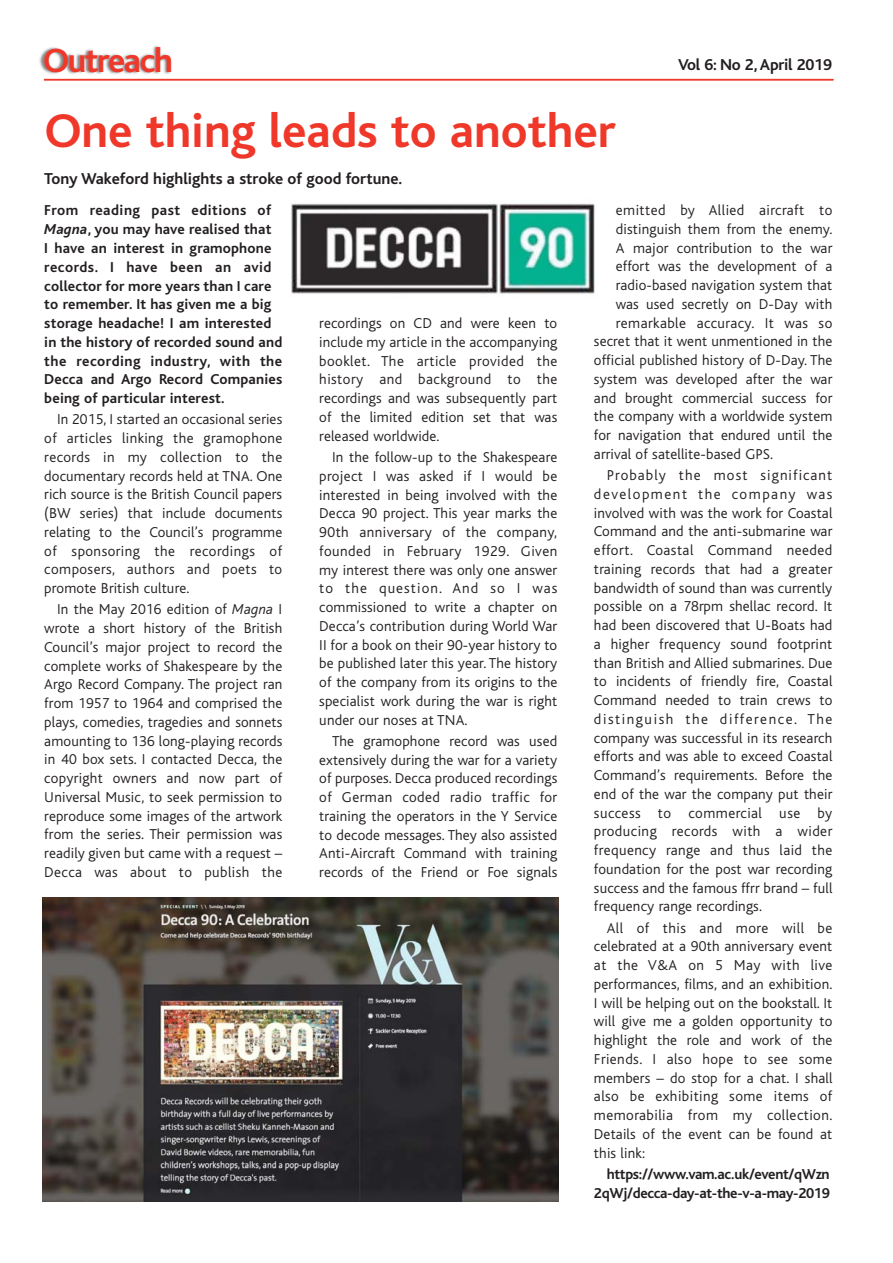
<style>
.page{position:relative;width:893px;height:1263px;background:#fff}
.page>*{position:absolute;margin:0;border:0;box-sizing:border-box;transform-origin:0 0}
.t1{font:700 49.5px "Bliss";color:#ef3829}
.t2{font:700 35.25px "Bliss";letter-spacing:-.045em;color:#ef3829}
.t3{font:700 16.5px "Bliss";color:#231f20}
.t4{font:300 15px/18.8px "Bliss";letter-spacing:.01em;color:#231f20;text-align:justify}
.t5{font:700 15px/18.8px "Bliss";letter-spacing:.01em;color:#231f20}
.t6{font:700 15px/18.8px "Bliss";letter-spacing:-.02em;color:#231f20;text-align:right}
.t7{font:300 15px "Bliss";letter-spacing:.03em;color:#231f20}
.s1{font-style:italic}
</style>
<div class="page">
<img style="left:39px;top:46px;width:160px;height:35px">
<hr style="left:44px;top:79px;width:789px;height:1px;background:#ef3829">
<img style="left:43px;top:897px;width:515px;height:304px">
<img style="left:291px;top:203px;width:304px;height:91px">
<h2 class="t2" style="left:43px;top:47px;width:131px">Outreach</h2>
<p class="t3" style="left:678px;top:58px;width:155px">Vol 6: No 2, April 2019</p>
<h1 class="t1" style="left:45px;top:112px;width:573px">One thing leads to another</h1>
<p class="t3" style="left:44px;top:173px;width:360px">Tony Wakeford highlights a stroke of good fortune.</p>
<p class="t5" style="left:44px;top:203px;width:239px">From reading past editions of<br><span class="s1">Magna</span>, you may have realised that<br>I have an interest in gramophone records. I have been an avid collector for more years than I care to remember. It has given me a big storage headache! I am interested in the history of recorded sound and the recording industry, with the<br>Decca and Argo Record Companies being of particular interest.</p>
<p class="t4" style="left:44px;top:411px;width:240px;text-indent:13px">In 2015, I started an occasional series of articles linking the gramophone records in my collection to the documentary records held at TNA. One rich source is the British Council papers (BW series) that include documents relating to the Council’s programme of sponsoring the recordings of composers, authors and poets to promote British culture.</p>
<p class="t4" style="left:44px;top:601px;width:239px;text-indent:13px">In the May 2016 edition of <span class="s1">Magna</span> I wrote a short history of the British Council’s major project to record the complete works of Shakespeare by the Argo Record Company. The project ran from 1957 to 1964 and comprised the plays, comedies, tragedies and sonnets amounting to 136 long-playing records in 40 box sets. I contacted Decca, the copyright owners and now part of Universal Music, to seek permission to reproduce some images of the artwork from the series. Their permission was readily given but came with a request – Decca was about to publish the</p>
<p class="t4" style="left:319px;top:315px;width:239px">recordings on CD and were keen to include my article in the accompanying booklet. The article provided the history and background to the recordings and was subsequently part of the limited edition set that was released worldwide.</p>
<p class="t4" style="left:319px;top:449px;width:239px;text-indent:13px">In the follow-up to the Shakespeare project I was asked if I would be interested in being involved with the Decca 90 project. This year marks the 90th anniversary of the company, founded in February 1929. Given my interest there was only one answer to the question. And so I was commissioned to write a chapter on Decca’s contribution during World War II for a book on their 90-year history to be published later this year. The history of the company from its origins to the specialist work during the war is right under our noses at TNA.</p>
<p class="t4" style="left:319px;top:733px;width:239px;text-indent:13px">The gramophone record was used extensively during the war for a variety of purposes. Decca produced recordings of German coded radio traffic for training the operators in the Y Service to decode messages. They also assisted Anti-Aircraft Command with training records of the Friend or Foe signals</p>
<p class="t7" style="left:616px;top:204px;width:218px">emitted by Allied aircraft to</p>
<p class="t4" style="left:616px;top:221px;width:218px">distinguish them from the enemy.</p>
<p class="t4" style="left:616px;top:240px;width:218px">A major contribution to the war</p>
<p class="t4" style="left:616px;top:258px;width:218px">effort was the development of a</p>
<p class="t4" style="left:616px;top:277px;width:218px">radio-based navigation system that</p>
<p class="t4" style="left:616px;top:296px;width:218px">was used secretly on D-Day with</p>
<p class="t7" style="left:616px;top:317px;width:218px">remarkable accuracy. It was so</p>
<p class="t4" style="left:594px;top:333px;width:240px">secret that it went unmentioned in the</p>
<p class="t4" style="left:594px;top:352px;width:240px">official published history of D-Day. The</p>
<p class="t4" style="left:594px;top:371px;width:240px">system was developed after the war</p>
<p class="t4" style="left:594px;top:390px;width:240px">and brought commercial success for</p>
<p class="t4" style="left:594px;top:408px;width:240px">the company with a worldwide system</p>
<p class="t4" style="left:594px;top:427px;width:240px">for navigation that endured until the</p>
<p class="t4" style="left:594px;top:446px;width:181px">arrival of satellite-based GPS.</p>
<p class="t4" style="left:594px;top:467px;width:240px;text-indent:13px">Probably the most significant development the company was involved with was the work for Coastal Command and the anti-submarine war effort. Coastal Command needed training records that had a greater bandwidth of sound than was currently possible on a 78rpm shellac record. It had been discovered that U-Boats had a higher frequency sound footprint than British and Allied submarines. Due to incidents of friendly fire, Coastal Command needed to train crews to distinguish the difference. The company was successful in its research efforts and was able to exceed Coastal Command’s requirements. Before the end of the war the company put their success to commercial use by producing records with a wider frequency range and thus laid the foundation for the post war recording success and the famous ffrr brand – full frequency range recordings.</p>
<p class="t4" style="left:594px;top:920px;width:240px;text-indent:13px">All of this and more will be celebrated at a 90th anniversary event at the V&amp;A on 5 May with live performances, films, and an exhibition.<br>I will be helping out on the bookstall. It will give me a golden opportunity to highlight the role and work of the Friends. I also hope to see some members – do stop for a chat. I shall also be exhibiting some items of memorabilia from my collection.<br>Details of the event can be found at this link:</p>
<p class="t6" style="left:594px;top:1166px;width:237px">https://www.vam.ac.uk/event/qWzn<br>2qWj/decca-day-at-the-v-a-may-2019</p>
</div>
